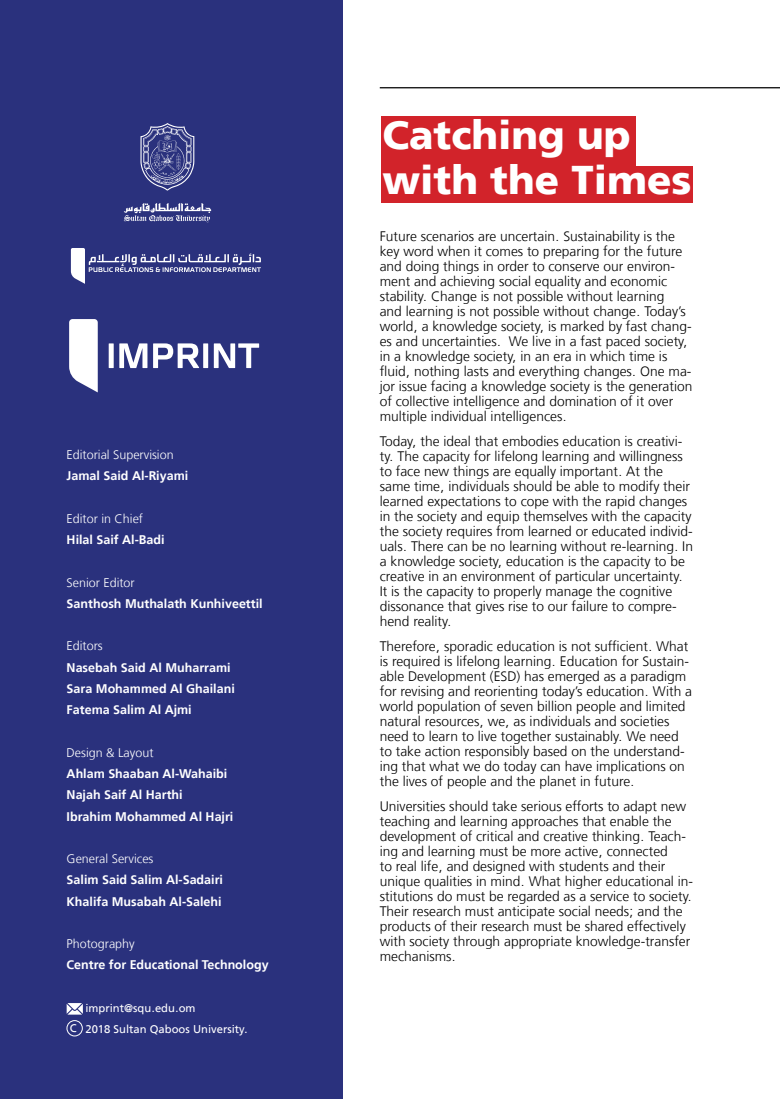
<style>
.page{position:relative;width:780px;height:1099px;background:#fff}
.page>*{position:absolute;margin:0;border:0;box-sizing:border-box;transform-origin:0 0}
.t1{font:900 40px/45px "Frutiger LT Arabic 75";color:#fff}
.t2{font:300 13.75px/15px "Frutiger LT Arabic 45";color:#000}
.t3{font:700 12.5px/21.2px "Frutiger LT Arabic 65";color:#fff}
.t4{font:300 12.5px "Frutiger LT Arabic 45";color:#fff}
.t5{font:11.25px/21.2px "Frutiger LT Arabic 55 Roman";color:#fff}
</style>
<div class="page">
<div style="left:381px;top:116px;width:255px;height:51px;background:#d2232a"></div>
<div style="left:381px;top:167px;width:312px;height:36px;background:#d2232a"></div>
<div style="left:0;top:0;width:342px;height:1098px;background:#2a317d"></div>
<hr style="left:380px;top:87px;width:400px;height:1px;background:#000">
<svg style="left:140px;top:123px;width:54px;height:68px"></svg>
<svg style="left:124px;top:203px;width:87px;height:19px"></svg>
<svg style="left:71px;top:248px;width:190px;height:36px"></svg>
<svg style="left:69px;top:319px;width:29px;height:73px;background:#e4e5ee"></svg>
<div style="left:109px;top:343px;width:5px;height:25px;background:#fff"></div>
<svg style="left:119px;top:343px;width:28px;height:25px"></svg>
<svg style="left:153px;top:343px;width:46px;height:25px"></svg>
<div style="left:203px;top:343px;width:5px;height:25px;background:#fff"></div>
<svg style="left:214px;top:343px;width:45px;height:25px"></svg>
<div style="left:67px;top:1020px;width:16px;height:16px;border:1px solid #fff;border-radius:50%"></div>
<svg style="left:67px;top:1003px;width:16px;height:11px"></svg>
<p class="t4" style="left:67px;top:445px;width:108px">Editorial Supervision</p>
<p class="t3" style="left:67px;top:465px;width:123px">Jamal Said Al-Riyami</p>
<p class="t4" style="left:67px;top:509px;width:78px">Editor in Chief</p>
<p class="t3" style="left:67px;top:529px;width:99px">Hilal Saif Al-Badi</p>
<p class="t4" style="left:67px;top:572px;width:70px">Senior Editor</p>
<p class="t3" style="left:67px;top:593px;width:197px">Santhosh Muthalath Kunhiveettil</p>
<p class="t4" style="left:67px;top:636px;width:38px">Editors</p>
<p class="t3" style="left:67px;top:656px;width:170px">Nasebah Said Al Muharrami<br>Sara Mohammed Al Ghailani<br>Fatema Salim Al Ajmi</p>
<p class="t4" style="left:67px;top:742px;width:88px">Design &amp; Layout</p>
<p class="t3" style="left:67px;top:763px;width:168px">Ahlam Shaaban Al-Wahaibi<br>Najah Saif Al Harthi<br>Ibrahim Mohammed Al Hajri</p>
<p class="t4" style="left:67px;top:849px;width:88px">General Services</p>
<p class="t3" style="left:67px;top:869px;width:158px">Salim Said Salim Al-Sadairi<br>Khalifa Musabah Al-Salehi</p>
<p class="t4" style="left:67px;top:934px;width:70px">Photography</p>
<p class="t3" style="left:67px;top:954px;width:203px">Centre for Educational Technology</p>
<p class="t5" style="left:85px;top:997px;width:164px">imprint@squ.edu.om<br>2018 Sultan Qaboos University.</p>
<p class="t5" style="left:70px;top:1017px;width:8px">C</p>
<h1 class="t1" style="left:382px;top:112px;width:310px">Catching up with the Times</h1>
<p class="t2" style="left:380px;top:228px;width:314px">Future scenarios are uncertain. Sustainability is the key word when it comes to preparing for the future and doing things in order to conserve our environ&shy;ment and achieving social equality and economic stability. Change is not possible without learning<br>and learning is not possible without change. Today’s world, a knowledge society, is marked by fast chang&shy;es and uncertainties. We live in a fast paced society, in a knowledge society, in an era in which time is fluid, nothing lasts and everything changes. One ma&shy;jor issue facing a knowledge society is the generation of collective intelligence and domination of it over multiple individual intelligences.</p>
<p class="t2" style="left:380px;top:433px;width:315px">Today, the ideal that embodies education is creativi&shy;ty. The capacity for lifelong learning and willingness to face new things are equally important. At the same time, individuals should be able to modify their learned expectations to cope with the rapid changes in the society and equip themselves with the capacity the society requires from learned or educated individ&shy;uals. There can be no learning without re-learning. In a knowledge society, education is the capacity to be creative in an environment of particular uncertainty.<br>It is the capacity to properly manage the cognitive dissonance that gives rise to our failure to compre&shy;hend reality.</p>
<p class="t2" style="left:380px;top:638px;width:314px">Therefore, sporadic education is not sufficient. What is required is lifelong learning. Education for Sustain&shy;able Development (ESD) has emerged as a paradigm for revising and reorienting today’s education. With a world population of seven billion people and limited natural resources, we, as individuals and societies need to learn to live together sustainably. We need to take action responsibly based on the understand&shy;ing that what we do today can have implications on the lives of people and the planet in future.</p>
<p class="t2" style="left:380px;top:798px;width:315px">Universities should take serious efforts to adapt new teaching and learning approaches that enable the development of critical and creative thinking. Teach&shy;ing and learning must be more active, connected<br>to real life, and designed with students and their unique qualities in mind. What higher educational in&shy;stitutions do must be regarded as a service to society.<br>Their research must anticipate social needs; and the products of their research must be shared effectively with society through appropriate knowledge-transfer mechanisms.</p>
</div>
